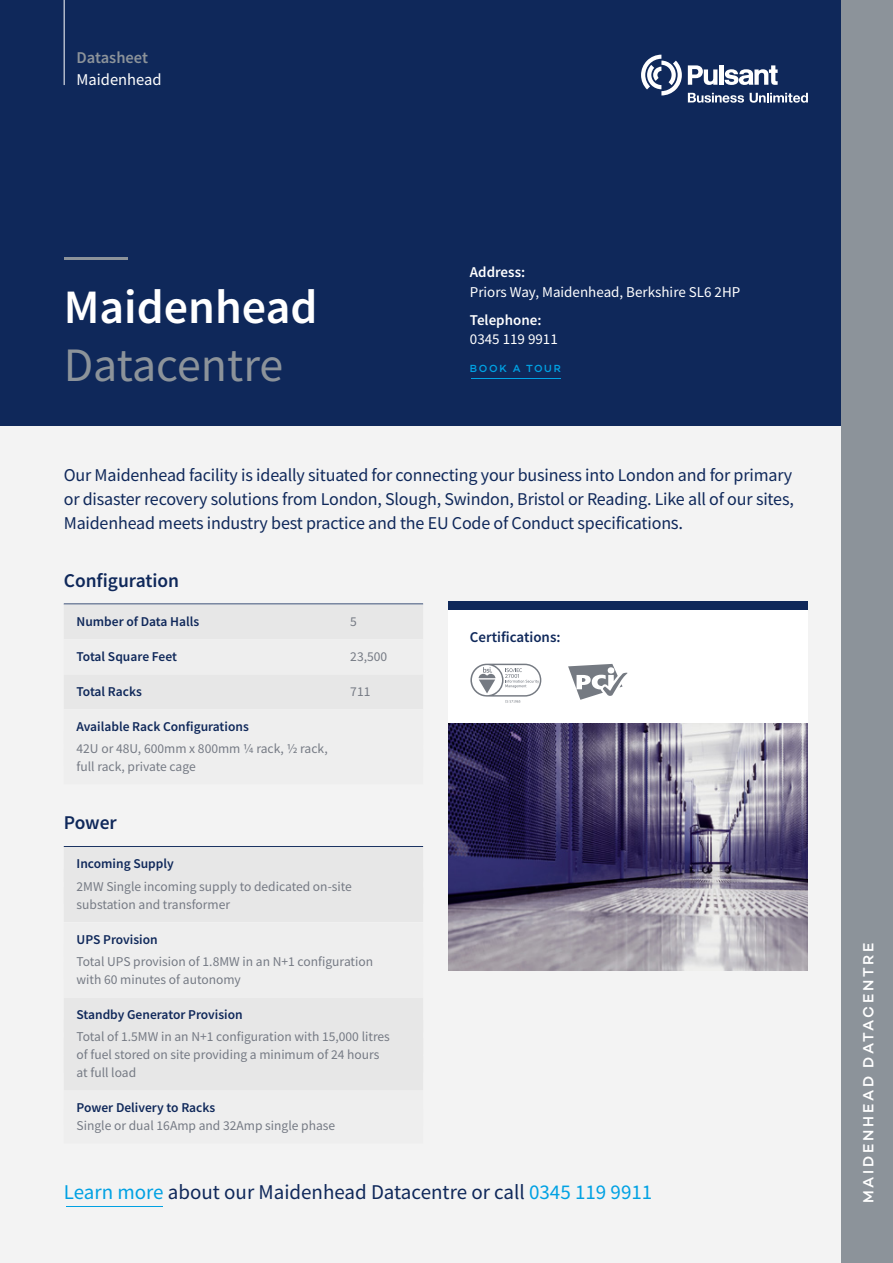
<style>
.page{position:relative;width:893px;height:1263px;background:#f3f3f3}
.page>*{position:absolute;margin:0;border:0;box-sizing:border-box;transform-origin:0 0}
.t1{font:600 48px/57.6px "Source Sans Pro";color:#fff}
.t2{font:21px "Source Sans Pro";color:#0f285a}
.t3{font:600 19.5px "Source Sans Pro";color:#0f285a}
.t4{font:18px/23.5px "Source Sans Pro";letter-spacing:-.01em;color:#0f285a;text-align:justify}
.t5{font:16.5px "Source Sans Pro";color:#fff}
.t6{font:600 16.5px "Source Sans Pro";color:#8c939a}
.t7{font:15px/19.5px "Source Sans Pro";color:#fff}
.t8{font:500 15px "Campton";letter-spacing:.175em;color:#fff}
.t9{font:600 15px "Source Sans Pro";color:#0f285a}
.t10{font:13.5px "Source Sans Pro";color:#757a84}
.t11{font:600 13.5px "Source Sans Pro";color:#0f285a}
.t12{font:500 10.5px "Campton";letter-spacing:.155em;color:#00a1e3}
.s1{font-weight:400;color:#8c939a}
.s2{font-weight:600}
.s3{font-size:18.75px}
.s4{color:#00a1e3}
</style>
<div class="page">
<div style="left:0;top:0;width:893px;height:425px;background:#0f285a"></div>
<hr style="left:64px;top:0;width:1px;height:85px;background:#fff">
<div style="left:842px;top:0;width:51px;height:1263px;background:#8c939a"></div>
<hr style="left:64px;top:257px;width:64px;height:2px;background:#8c939a">
<svg style="left:688px;top:93px;width:56px;height:10px"></svg>
<svg style="left:750px;top:93px;width:58px;height:10px"></svg>
<svg style="left:688px;top:65px;width:29px;height:20px"></svg>
<hr style="left:719px;top:65px;width:4px;height:20px;background:#fff">
<svg style="left:725px;top:65px;width:53px;height:20px"></svg>
<svg style="left:641px;top:55px;width:41px;height:40px"></svg>
<div style="left:449px;top:610px;width:359px;height:114px;background:#fff"></div>
<img style="left:449px;top:724px;width:359px;height:246px">
<hr style="left:64px;top:604px;width:359px;height:1px;background:#0f285a">
<div style="left:64px;top:605px;width:359px;height:34px;background:#e7e7e7"></div>
<div style="left:64px;top:640px;width:359px;height:34px;background:#eee"></div>
<div style="left:64px;top:675px;width:359px;height:34px;background:#e7e7e7"></div>
<div style="left:64px;top:710px;width:359px;height:34px;background:#eee"></div>
<div style="left:64px;top:732px;width:359px;height:34px;background:#eee"></div>
<div style="left:64px;top:750px;width:359px;height:34px;background:#eee"></div>
<hr style="left:64px;top:846px;width:359px;height:1px;background:#0f285a">
<div style="left:64px;top:847px;width:359px;height:35px;background:#e7e7e7"></div>
<div style="left:64px;top:869px;width:359px;height:35px;background:#e7e7e7"></div>
<div style="left:64px;top:887px;width:359px;height:35px;background:#e7e7e7"></div>
<div style="left:64px;top:922px;width:359px;height:35px;background:#eee"></div>
<div style="left:64px;top:945px;width:359px;height:34px;background:#eee"></div>
<div style="left:64px;top:963px;width:359px;height:34px;background:#eee"></div>
<div style="left:64px;top:998px;width:359px;height:34px;background:#e7e7e7"></div>
<div style="left:64px;top:1020px;width:359px;height:34px;background:#e7e7e7"></div>
<div style="left:64px;top:1038px;width:359px;height:34px;background:#e7e7e7"></div>
<div style="left:64px;top:1056px;width:359px;height:34px;background:#e7e7e7"></div>
<div style="left:64px;top:1091px;width:359px;height:34px;background:#eee"></div>
<div style="left:64px;top:1109px;width:359px;height:34px;background:#eee"></div>
<div style="left:449px;top:601px;width:359px;height:9px;background:#0f285a"></div>
<hr style="left:471px;top:378px;width:89px;height:1px;background:#00a1e3">
<svg style="left:470px;top:664px;width:71px;height:39px"></svg>
<svg style="left:568px;top:664px;width:59px;height:36px"></svg>
<hr style="left:66px;top:1205px;width:96px;height:1px;background:#00a1e3">
<p class="t6" style="left:77px;top:46px;width:73px">Datasheet</p>
<p class="t5" style="left:77px;top:69px;width:87px">Maidenhead</p>
<p class="t1" style="left:64px;top:278px;width:255px">Maidenhead<br><span class="s1">Datacentre</span></p>
<p class="t7" style="left:470px;top:262px;width:272px"><span class="s2">Address:<br></span>Priors Way, Maidenhead, Berkshire SL6 2HP</p>
<p class="t7" style="left:470px;top:310px;width:90px"><span class="s2">Telephone:<br></span>0345 119 9911</p>
<p class="t12" style="left:470px;top:362px;width:92px">BOOK A TOUR</p>
<p class="t4" style="left:64px;top:463px;width:732px">Our Maidenhead facility is ideally situated for connecting your business into London and for primary or disaster recovery solutions from London, Slough, Swindon, Bristol or Reading. Like all of our sites, Maidenhead meets industry best practice and the EU Code of Conduct specification<span class="s3">s.</span></p>
<p class="t3" style="left:64px;top:567px;width:117px">Configuration</p>
<p class="t11" style="left:77px;top:612px;width:124px">Number of Data Halls</p>
<p class="t10" style="left:350px;top:613px;width:8px">5</p>
<p class="t11" style="left:77px;top:647px;width:102px">Total Square Feet</p>
<p class="t10" style="left:350px;top:648px;width:38px">23,500</p>
<p class="t11" style="left:77px;top:682px;width:67px">Total Racks</p>
<p class="t10" style="left:350px;top:683px;width:22px">711</p>
<p class="t11" style="left:77px;top:717px;width:174px">Available Rack Configurations</p>
<p class="t10" style="left:77px;top:740px;width:253px">42U or 48U, 600mm x 800mm ¼ rack, ½ rack,</p>
<p class="t10" style="left:77px;top:758px;width:121px">full rack, private cage</p>
<p class="t3" style="left:64px;top:810px;width:55px">Power</p>
<p class="t11" style="left:77px;top:855px;width:99px">Incoming Supply</p>
<p class="t10" style="left:77px;top:878px;width:277px">2MW Single incoming supply to dedicated on-site</p>
<p class="t10" style="left:77px;top:896px;width:155px">substation and transformer</p>
<p class="t11" style="left:77px;top:930px;width:83px">UPS Provision</p>
<p class="t10" style="left:77px;top:953px;width:298px">Total UPS provision of 1.8MW in an N+1 configuration</p>
<p class="t10" style="left:77px;top:971px;width:166px">with 60 minutes of autonomy</p>
<p class="t11" style="left:77px;top:1005px;width:168px">Standby Generator Provision</p>
<p class="t10" style="left:77px;top:1028px;width:315px">Total of 1.5MW in an N+1 configuration with 15,000 litres</p>
<p class="t10" style="left:77px;top:1046px;width:304px">of fuel stored on site providing a minimum of 24 hours</p>
<p class="t10" style="left:77px;top:1064px;width:61px">at full load</p>
<p class="t11" style="left:77px;top:1099px;width:140px">Power Delivery to Racks</p>
<p class="t10" style="left:77px;top:1117px;width:260px">Single or dual 16Amp and 32Amp single phase</p>
<p class="t9" style="left:470px;top:627px;width:92px">Certifications:</p>
<p class="t2" style="left:64px;top:1179px;width:590px"><span class="s4">Learn more</span> about our Maidenhead Datacentre or call <span class="s4">0345 119 9911</span></p>
<p class="t8" style="left:859px;top:1203px;width:263px;rotate:-90deg">MAIDENHEAD DATACENTRE</p>
</div>
